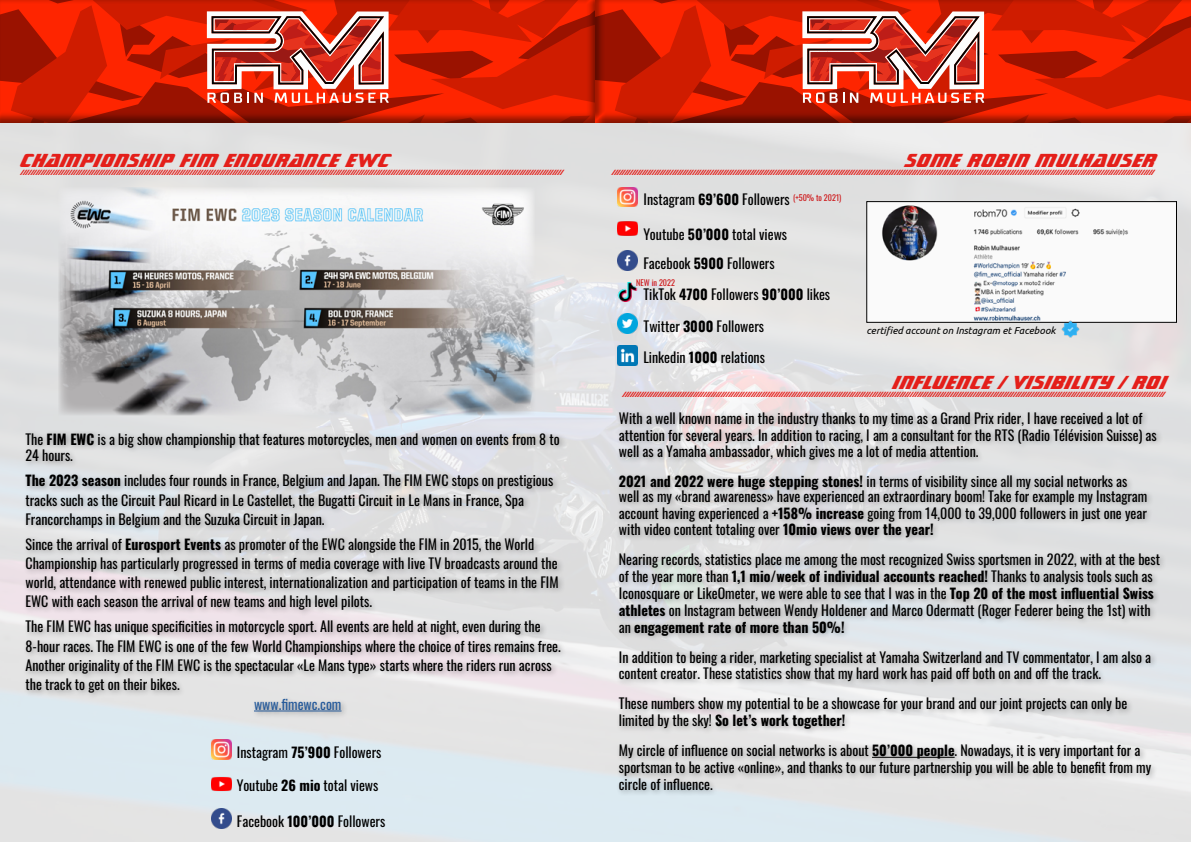
<style>
.page{position:relative;width:1191px;height:842px;background:#fff}
.page>*{position:absolute;margin:0;border:0;box-sizing:border-box;transform-origin:0 0}
.t1{font:800 20px "Sonic Cut Thru BT";color:#e41f1a}
.t2{font:14px/16.8px "Oswald";color:#000}
.t3{font:14px "Oswald";color:#275b9b}
.t4{font:italic 10px "Ubuntu";color:#000}
.t5{font:8.2px "Oswald";color:#cd1719}
.t6{font:800 8px "Sonic Cut Thru BT";color:#e41f1a}
.s1{font-weight:700}
</style>
<div class="page">
<img style="left:0;top:123px;width:1191px;height:719px">
<svg style="left:0;top:0;width:1191px;height:123px;background:#cd2e15"></svg>
<img style="left:59px;top:188px;width:476px;height:227px">
<img style="left:868px;top:203px;width:306px;height:118px">
<div style="left:866px;top:201px;width:310px;height:122px;border:1px solid #000"></div>
<img style="left:618px;top:187px;width:19px;height:20px">
<img style="left:617px;top:250px;width:20px;height:20px">
<img style="left:617px;top:219px;width:20px;height:20px">
<img style="left:618px;top:314px;width:20px;height:20px">
<img style="left:617px;top:345px;width:20px;height:20px">
<img style="left:1058px;top:317px;width:24px;height:23px">
<img style="left:211px;top:739px;width:20px;height:20px">
<img style="left:211px;top:809px;width:20px;height:20px">
<img style="left:211px;top:774px;width:20px;height:20px">
<img style="left:617px;top:282px;width:20px;height:20px">
<div style="left:22px;top:430px;width:545px;height:289px;background:#000;opacity:.3"></div>
<hr style="left:254px;top:711px;width:87px;height:1px;background:#275b9b">
<div style="left:616px;top:409px;width:550px;height:388px;background:#000;opacity:.3"></div>
<hr style="left:872px;top:757px;width:82px;height:1px;background:#000">
<h1 class="t1" style="left:21px;top:147px;width:371px">CHAMPIONSHIP FIM ENDURANCE EWC</h1>
<p class="t6" style="left:21px;top:167px;width:543px">///////////////////////////////////////////////////////////////////////////////////////////////////////////////////////////////////////////////////////////////////////////////////////////////////////////////////////</p>
<p class="t2" style="left:26px;top:429px;width:535px">The <span class="s1">FIM EWC</span> is a big show championship that features motorcycles, men and women on events from 8 to<br>24 hours.</p>
<p class="t2" style="left:26px;top:470px;width:529px;line-height:19.2px"><span class="s1">The 2023 season</span> includes four rounds in France, Belgium and Japan. The FIM EWC stops on prestigious tracks such as the Circuit Paul Ricard in Le Castellet, the Bugatti Circuit in Le Mans in France, Spa<br>Francorchamps in Belgium and the Suzuka Circuit in Japan.</p>
<p class="t2" style="left:26px;top:533px;width:534px;line-height:19.2px">Since the arrival of <span class="s1">Eurosport Events</span> as promoter of the EWC alongside the FIM in 2015, the World Championship has particularly progressed in terms of media coverage with live TV broadcasts around the world, attendance with renewed public interest, internationalization and participation of teams in the FIM EWC with each season the arrival of new teams and high level pilots.</p>
<p class="t2" style="left:26px;top:616px;width:537px;line-height:19.2px">The FIM EWC has unique specificities in motorcycle sport. All events are held at night, even during the 8-hour races. The FIM EWC is one of the few World Championships where the choice of tires remains free.<br>Another originality of the FIM EWC is the spectacular «Le Mans type» starts where the riders run across the track to get on their bikes.</p>
<p class="t3" style="left:254px;top:692px;width:89px">www.fimewc.com</p>
<p class="t2" style="left:237px;top:742px;width:146px">Instagram <span class="s1">75’900</span> Followers</p>
<p class="t2" style="left:237px;top:775px;width:143px">Youtube <span class="s1">26 mio</span> total views</p>
<p class="t2" style="left:237px;top:811px;width:150px">Facebook <span class="s1">100’000</span> Followers</p>
<h1 class="t1" style="left:906px;top:147px;width:252px">SOME ROBIN MULHAUSER</h1>
<p class="t6" style="left:612px;top:167px;width:543px">///////////////////////////////////////////////////////////////////////////////////////////////////////////////////////////////////////////////////////////////////////////////////////////////////////////////////////</p>
<p class="t2" style="left:643px;top:190px;width:199px">Instagram <span class="s1">69’600</span> Followers <sup>(+50%</sup> <sup>to</sup> <sup>2021)</sup></p>
<p class="t2" style="left:643px;top:225px;width:145px">Youtube <span class="s1">50’000</span> total views</p>
<p class="t2" style="left:643px;top:253px;width:133px">Facebook <span class="s1">5900</span> Followers</p>
<p class="t5" style="left:636px;top:275px;width:40px">NEW in 2022</p>
<p class="t2" style="left:643px;top:285px;width:188px">TikTok <span class="s1">4700</span> Followers <span class="s1">90’000</span> likes</p>
<p class="t2" style="left:643px;top:316px;width:122px">Twitter <span class="s1">3000</span> Followers</p>
<p class="t2" style="left:643px;top:348px;width:123px">Linkedin <span class="s1">1000</span> relations</p>
<p class="t4" style="left:866px;top:324px;width:191px">certified account on Instagram et Facebook</p>
<h1 class="t1" style="left:893px;top:369px;width:276px">INFLUENCE / VISIBILITY / ROI</h1>
<p class="t6" style="left:623px;top:389px;width:543px">///////////////////////////////////////////////////////////////////////////////////////////////////////////////////////////////////////////////////////////////////////////////////////////////////////////////////////</p>
<p class="t2" style="left:619px;top:408px;width:539px">With a well known name in the industry thanks to my time as a Grand Prix rider, I have received a lot of attention for several years. In addition to racing, I am a consultant for the RTS (Radio Télévision Suisse) as well as a Yamaha ambassador, which gives me a lot of media attention.</p>
<p class="t2" style="left:619px;top:473px;width:530px;line-height:14.4px"><span class="s1">2021 and 2022 were huge stepping stones!</span> in terms of visibility since all my social networks as well as my «brand awareness» have experienced an extraordinary boom! Take for example my Instagram</p>
<p class="t2" style="left:619px;top:503px;width:529px">account having experienced a <span class="s1">+158% increase</span> going from 14,000 to 39,000 followers in just one year with video content totaling over <span class="s1">10mio views over the year!</span></p>
<p class="t2" style="left:619px;top:550px;width:542px">Nearing records, statistics place me among the most recognized Swiss sportsmen in 2022, with at the best of the year more than <span class="s1">1,1 mio/week of individual accounts reached!</span> Thanks to analysis tools such as Iconosquare or LikeOmeter, we were able to see that I was in the <span class="s1">Top 20 of the most influential Swiss athletes</span> on Instagram between Wendy Holdener and Marco Odermatt (Roger Federer being the 1st) with an <span class="s1">engagement rate of more than 50%!</span></p>
<p class="t2" style="left:619px;top:647px;width:534px">In addition to being a rider, marketing specialist at Yamaha Switzerland and TV commentator, I am also a content creator. These statistics show that my hard work has paid off both on and off the track.</p>
<p class="t2" style="left:619px;top:694px;width:510px">These numbers show my potential to be a showcase for your brand and our joint projects can only be limited by the sky! <span class="s1">So let’s work together!</span></p>
<p class="t2" style="left:619px;top:741px;width:534px">My circle of influence on social networks is about <span class="s1">50’000 people</span>. Nowadays, it is very important for a sportsman to be active «online», and thanks to our future partnership you will be able to benefit from my circle of influence.</p>
</div>
